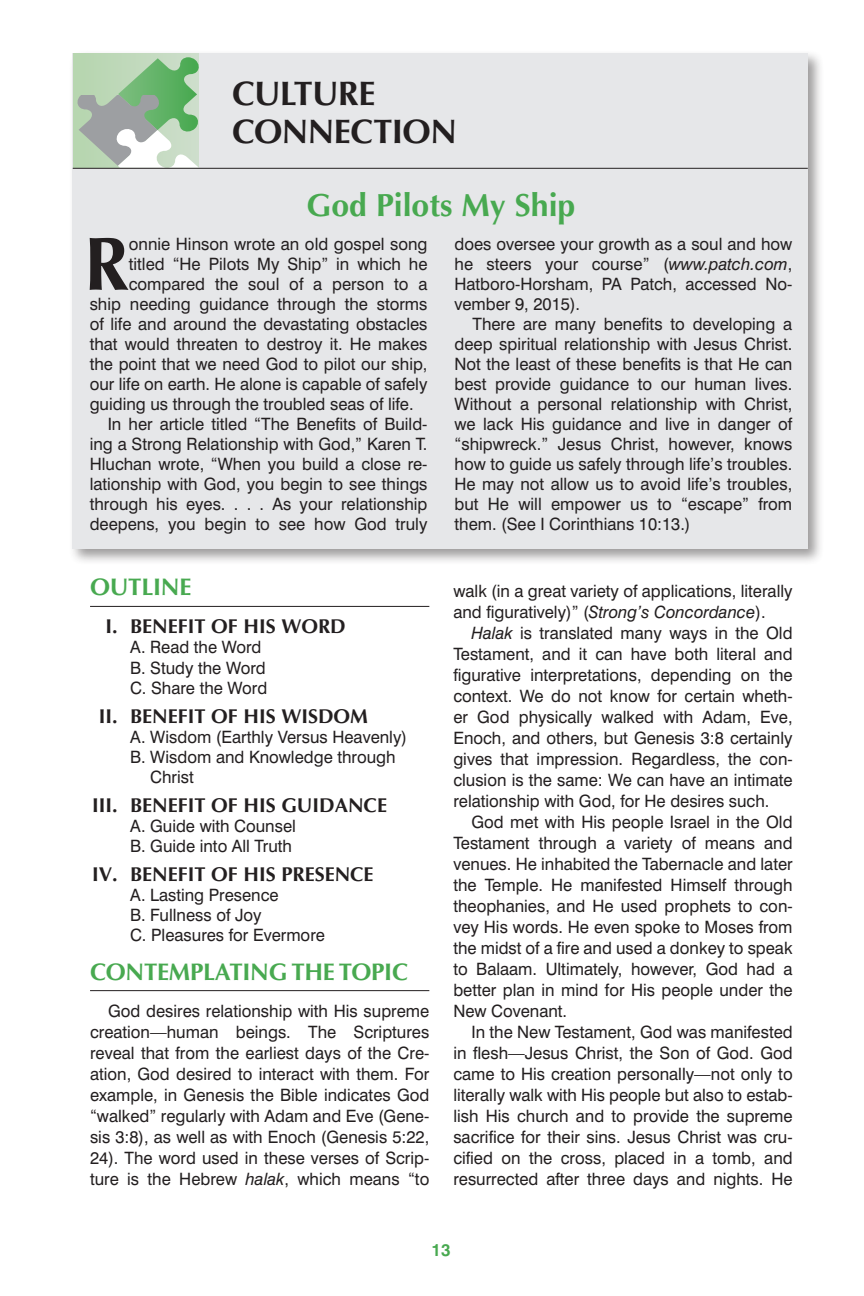
<style>
.page{position:relative;width:864px;height:1296px;background:#fff}
.page>*{position:absolute;margin:0;border:0;box-sizing:border-box;transform-origin:0 0}
.t1{font:700 75.4px "Optima";color:#231f20}
.t2{font:700 34px/38px "Optima";letter-spacing:-.02em;color:#231f20}
.t3{font:700 32px "Optima";color:#48a950}
.t4{font:700 24px "Optima";letter-spacing:-.01em;color:#48a950}
.t5{font:700 20px "Optima";color:#231f20}
.t6{font:17px/21px "Swiss 721 BT";color:#231f20}
.t7{font:700 17px "Swiss 721 BT";color:#48a950}
.s1{font-style:italic}
</style>
<div class="page">
<div style="left:69px;top:49px;width:755px;height:516px;background:#231f20;opacity:.45"></div>
<div style="left:73px;top:53px;width:734px;height:495px;background:#e6e7e9"></div>
<hr style="left:90px;top:606px;width:339px;height:1px;background:#231f20">
<hr style="left:90px;top:990px;width:339px;height:1px;background:#231f20">
<div style="left:73px;top:53px;width:125px;height:115px;background:#b7d6b0"></div>
<svg style="left:118px;top:57px;width:81px;height:38px"></svg>
<svg style="left:76px;top:95px;width:123px;height:73px;background:#afc4b0"></svg>
<hr style="left:73px;top:168px;width:734px;height:1px;background:#231f20">
<h2 class="t2" style="left:232px;top:75px;width:226px">CULTURE<br>CONNECTION</h2>
<h3 class="t3" style="left:306px;top:186px;width:270px">God Pilots My Ship</h3>
<h1 class="t1" style="left:84px;top:220px;width:47px">R</h1>
<p class="t6" style="left:129px;top:233px;width:300px">onnie Hinson wrote an old gospel song</p>
<p class="t6" style="left:129px;top:253px;width:300px">titled “He Pilots My Ship” in which he</p>
<p class="t6" style="left:129px;top:273px;width:300px">compared the soul of a person to a</p>
<p class="t6" style="left:90px;top:293px;width:339px">ship needing guidance through the storms</p>
<p class="t6" style="left:90px;top:313px;width:339px">of life and around the devastating obstacles</p>
<p class="t6" style="left:90px;top:333px;width:339px">that would threaten to destroy it. He makes</p>
<p class="t6" style="left:90px;top:353px;width:339px">the point that we need God to pilot our ship,</p>
<p class="t6" style="left:90px;top:373px;width:339px">our life on earth. He alone is capable of safely</p>
<p class="t6" style="left:90px;top:393px;width:322px">guiding us through the troubled seas of life.</p>
<p class="t6" style="left:108px;top:413px;width:321px">In her article titled “The Benefits of Build-</p>
<p class="t6" style="left:90px;top:433px;width:337px">ing a Strong Relationship with God,” Karen T.</p>
<p class="t6" style="left:90px;top:453px;width:339px">Hluchan wrote, “When you build a close re-</p>
<p class="t6" style="left:90px;top:473px;width:339px">lationship with God, you begin to see things</p>
<p class="t6" style="left:90px;top:493px;width:339px">through his eyes. . . . As your relationship</p>
<p class="t6" style="left:90px;top:513px;width:339px">deepens, you begin to see how God truly</p>
<h3 class="t4" style="left:90px;top:573px;width:103px">OUTLINE</h3>
<p class="t5" style="left:105px;top:615px;width:242px">I. BENEFIT OF HIS WORD</p>
<p class="t6" style="left:130px;top:637px;width:139px;line-height:20px">A. Read the Word<br>B. Study the Word<br>C. Share the Word</p>
<p class="t5" style="left:99px;top:704px;width:271px">II. BENEFIT OF HIS WISDOM</p>
<p class="t6" style="left:130px;top:725px;width:278px">A. Wisdom (Earthly Versus Heavenly)</p>
<p class="t6" style="left:130px;top:745px;width:267px">B. Wisdom and Knowledge through</p>
<p class="t6" style="left:150px;top:765px;width:45px">Christ</p>
<p class="t5" style="left:92px;top:793px;width:296px">III. BENEFIT OF HIS GUIDANCE</p>
<p class="t6" style="left:130px;top:815px;width:167px;line-height:20px">A. Guide with Counsel<br>B. Guide into All Truth</p>
<p class="t5" style="left:92px;top:862px;width:283px">IV. BENEFIT OF HIS PRESENCE</p>
<p class="t6" style="left:130px;top:884px;width:196px;line-height:20px">A. Lasting Presence<br>B. Fullness of Joy<br>C. Pleasures for Evermore</p>
<h3 class="t4" style="left:90px;top:957px;width:319px">CONTEMPLATING THE TOPIC</h3>
<p class="t6" style="left:90px;top:1000px;width:341px;text-align:justify;text-indent:18px">God desires relationship with His supreme creation—human beings. The Scriptures reveal that from the earliest days of the Cre&shy;ation, God desired to interact with them. For example, in Genesis the Bible indicates God “walked” regularly with Adam and Eve (Gene&shy;sis 3:8), as well as with Enoch (Genesis 5:22, 24). The word used in these verses of Scrip&shy;ture is the Hebrew <span class="s1">halak</span>, which means “to</p>
<p class="t6" style="left:454px;top:233px;width:339px;line-height:20px;text-align:justify">does oversee your growth as a soul and how he steers your course” (<span class="s1">www.patch.com</span>, Hatboro-Horsham, PA Patch, accessed No&shy;vember 9, 2015).</p>
<p class="t6" style="left:454px;top:313px;width:339px;line-height:20px;text-indent:18px">There are many benefits to developing a deep spiritual relationship with Jesus Christ.<br>Not the least of these benefits is that He can best provide guidance to our human lives.<br>Without a personal relationship with Christ, we lack His guidance and live in danger of “shipwreck. ” Jesus Christ, however, knows how to guide us safely through life’s troubles.<br>He may not allow us to avoid life’s troubles, but He will empower us to “escape” from them. (See I Corinthians 10:13.)</p>
<p class="t6" style="left:453px;top:580px;width:340px">walk (in a great variety of applications, literally and figuratively)” (<span class="s1">Strong’s Concordance</span>).</p>
<p class="t6" style="left:453px;top:622px;width:341px;text-align:justify;text-indent:18px"><span class="s1">Halak</span> is translated many ways in the Old Testament, and it can have both literal and figurative interpretations, depending on the context. We do not know for certain wheth&shy;er God physically walked with Adam, Eve, Enoch, and others, but Genesis 3:8 certainly gives that impression. Regardless, the con&shy;clusion is the same: We can have an intimate relationship with God, for He desires such.</p>
<p class="t6" style="left:453px;top:811px;width:341px;text-align:justify;text-indent:18px">God met with His people Israel in the Old Testament through a variety of means and venues. He inhabited the Tabernacle and later the Temple. He manifested Himself through theophanies, and He used prophets to con&shy;vey His words. He even spoke to Moses from the midst of a fire and used a donkey to speak to Balaam. Ultimately, however, God had a better plan in mind for His people under the New Covenant.</p>
<p class="t6" style="left:453px;top:1021px;width:341px;text-align:justify;text-indent:18px">In the New Testament, God was manifested in flesh—Jesus Christ, the Son of God. God came to His creation personally—not only to literally walk with His people but also to estab&shy;lish His church and to provide the supreme sacrifice for their sins. Jesus Christ was cru&shy;cified on the cross, placed in a tomb, and resurrected after three days and nights. He</p>
<p class="t7" style="left:431px;top:1239px;width:20px">13</p>
</div>
